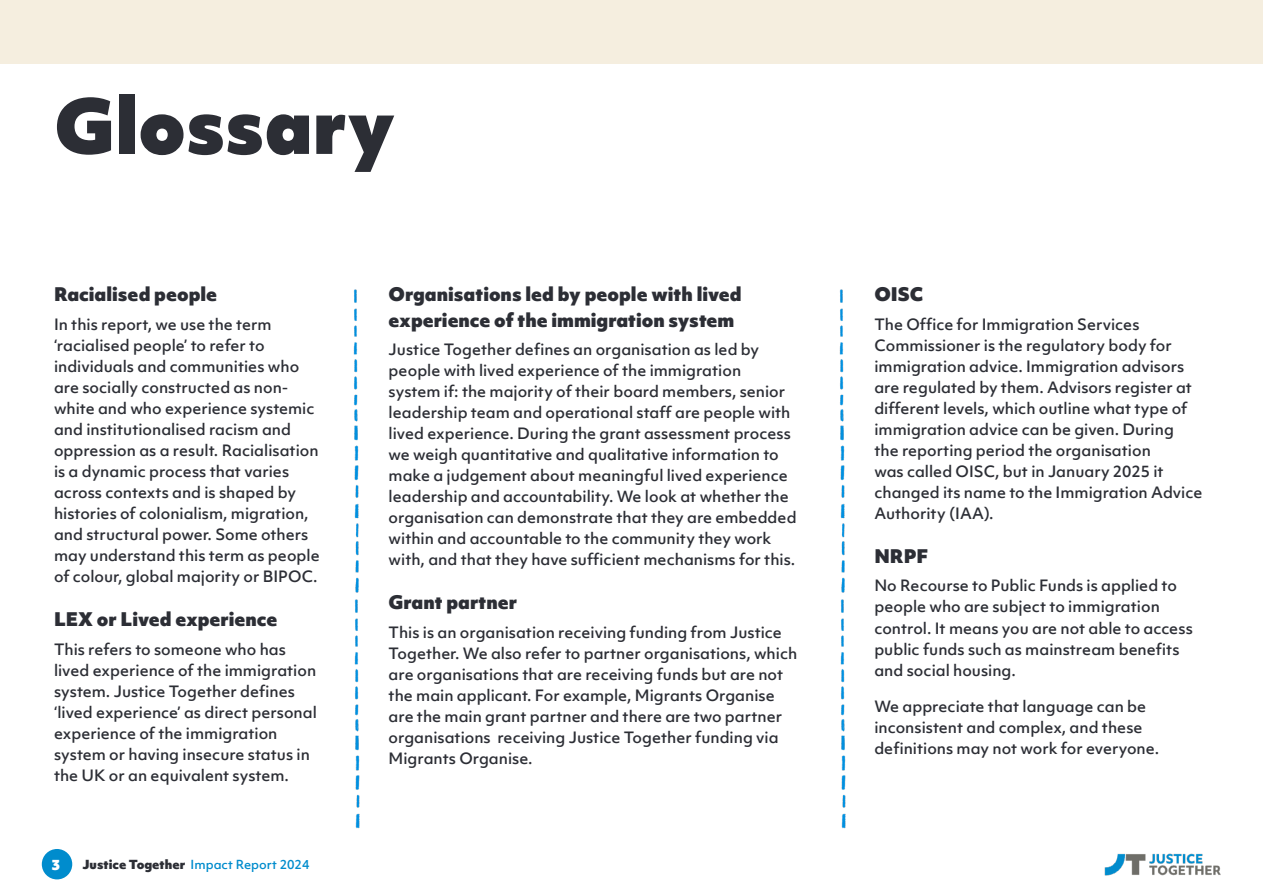
<style>
.page{position:relative;width:1263px;height:893px;background:#fff}
.page>*{position:absolute;margin:0;border:0;box-sizing:border-box;transform-origin:0 0}
.t1{font:900 73.5px "Objektiv Mk 1";color:#2c2e35}
.t2{font:900 18px/25.5px "Objektiv Mk 1";color:#2c2e35}
.t3{font:500 15px/21px "Objektiv Mk 1";color:#2c2e35}
.t4{font:900 13.5px "Objektiv Mk 1";color:#fff}
.t5{font:500 12px "Objektiv Mk 1";color:#008ccd}
.s1{font-weight:900;color:#2c2e35}
</style>
<div class="page">
<div style="left:0;top:0;width:1263px;height:63px;background:#f5eedf"></div>
<img style="left:353px;top:289px;width:6px;height:304px">
<img style="left:354px;top:599px;width:6px;height:230px">
<img style="left:839px;top:289px;width:6px;height:304px">
<img style="left:840px;top:599px;width:6px;height:230px">
<div style="left:42px;top:849px;width:30px;height:30px;background:#008ccd;border-radius:50%"></div>
<img style="left:1104px;top:853px;width:117px;height:22px">
<h1 class="t1" style="left:54px;top:72px;width:342px">Glossary</h1>
<p class="t2" style="left:54px;top:281px;width:165px">Racialised people</p>
<p class="t3" style="left:54px;top:313px;width:267px">In this report, we use the term ‘racialised people’ to refer to individuals and communities who are socially constructed as non&shy;white and who experience systemic and institutionalised racism and oppression as a result. Racialisation is a dynamic process that varies across contexts and is shaped by histories of colonialism, migration, and structural power. Some others may understand this term as people of colour, global majority or BIPOC.</p>
<p class="t2" style="left:54px;top:606px;width:225px">LEX or Lived experience</p>
<p class="t3" style="left:54px;top:638px;width:264px">This refers to someone who has lived experience of the immigration system. Justice Together defines ‘lived experience’ as direct personal experience of the immigration system or having insecure status in the UK or an equivalent system.</p>
<p class="t4" style="left:52px;top:855px;width:11px">3</p>
<p class="t5" style="left:82px;top:856px;width:228px"><span class="s1">Justice Together</span> Impact Report 2024</p>
<p class="t2" style="left:389px;top:281px;width:355px">Organisations led by people with lived experience of the immigration system</p>
<p class="t3" style="left:389px;top:339px;width:409px">Justice Together defines an organisation as led by people with lived experience of the immigration system if: the majority of their board members, senior leadership team and operational staff are people with lived experience. During the grant assessment process we weigh quantitative and qualitative information to make a judgement about meaningful lived experience leadership and accountability. We look at whether the organisation can demonstrate that they are embedded within and accountable to the community they work with, and that they have sufficient mechanisms for this.</p>
<p class="t2" style="left:389px;top:589px;width:130px">Grant partner</p>
<p class="t3" style="left:389px;top:622px;width:410px">This is an organisation receiving funding from Justice Together. We also refer to partner organisations, which are organisations that are receiving funds but are not the main applicant. For example, Migrants Organise are the main grant partner and there are two partner organisations receiving Justice Together funding via Migrants Organise.</p>
<p class="t2" style="left:874px;top:281px;width:51px">OISC</p>
<p class="t3" style="left:874px;top:313px;width:329px">The Office for Immigration Services Commissioner is the regulatory body for immigration advice. Immigration advisors are regulated by them. Advisors register at different levels, which outline what type of immigration advice can be given. During<br>the reporting period the organisation<br>was called OISC, but in January 2025 it changed its name to the Immigration Advice Authority (IAA).</p>
<p class="t2" style="left:874px;top:543px;width:55px">NRPF</p>
<p class="t3" style="left:874px;top:575px;width:320px">No Recourse to Public Funds is applied to people who are subject to immigration control. It means you are not able to access public funds such as mainstream benefits and social housing.</p>
<p class="t3" style="left:874px;top:695px;width:286px">We appreciate that language can be inconsistent and complex, and these definitions may not work for everyone.</p>
</div>
